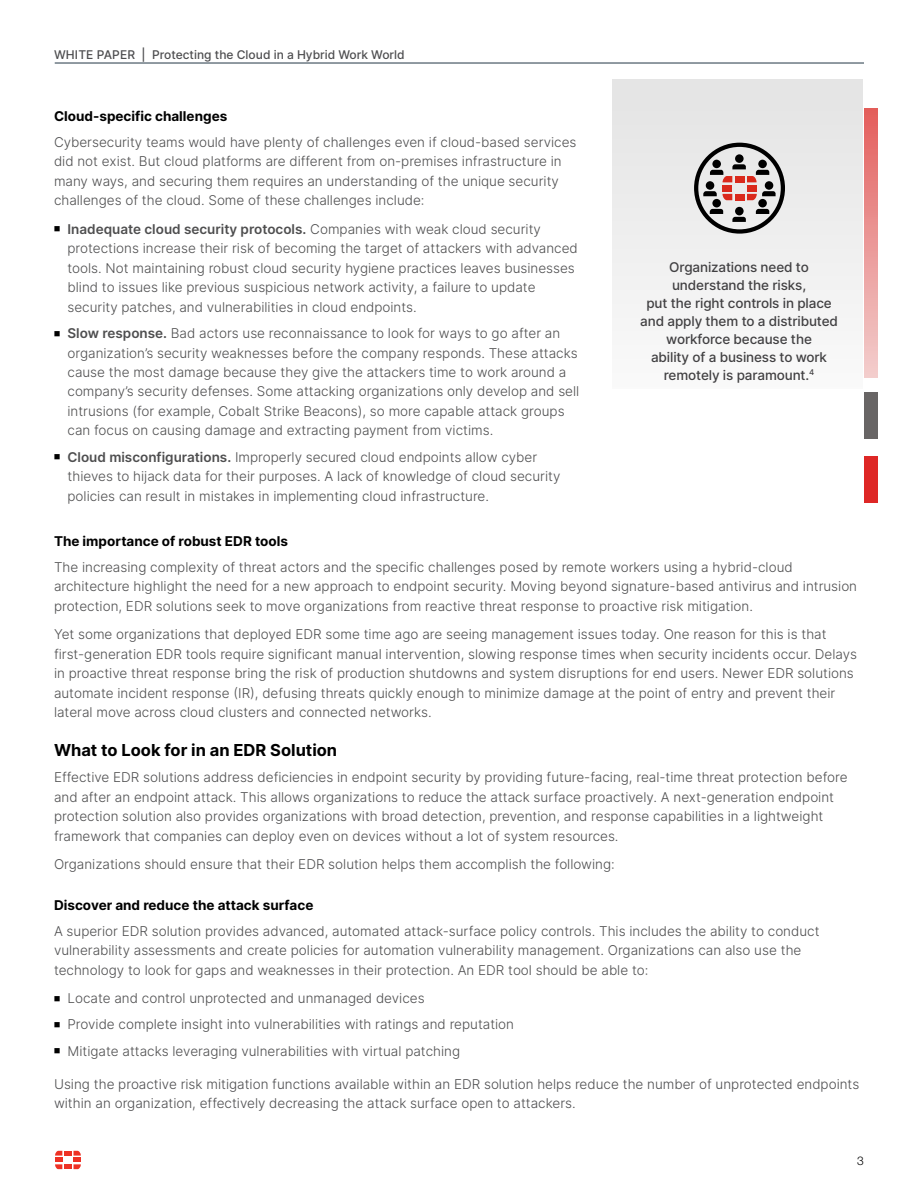
<style>
.page{position:relative;width:918px;height:1188px;background:#fff}
.page>*{position:absolute;margin:0;border:0;box-sizing:border-box;transform-origin:0 0}
.t1{font:700 16.5px "Inter";color:#000}
.t2{font:300 13.5px/19.5px "Inter";color:#4e4e4f}
.t3{font:300 13.5px/19.5px "Inter";color:#4d4d4f}
.t4{font:500 13.5px/18px "Inter";letter-spacing:-.01em;color:#414042;text-align:center}
.t5{font:700 13.5px "Inter";color:#000}
.t6{font:500 12px "Inter";color:#4d4d4f}
.t7{font:300 12px "Helvetica Neue LT Pro";color:#000}
.s1{color:#000}
.s2{font-weight:600}
</style>
<div class="page">
<hr style="left:55px;top:63px;width:809px;height:1px;background:#233746">
<div style="left:64px;top:1151px;width:8px;height:5px;background:#ee3124"></div>
<div style="left:64px;top:1164px;width:8px;height:5px;background:#ee3124"></div>
<svg style="left:55px;top:1151px;width:7px;height:18px"></svg>
<svg style="left:74px;top:1151px;width:7px;height:18px"></svg>
<div style="left:613px;top:79px;width:250px;height:310px;background:#f0f0f0"></div>
<svg style="left:694px;top:143px;width:91px;height:91px"></svg>
<img style="left:864px;top:108px;width:13px;height:269px">
<div style="left:864px;top:392px;width:13px;height:47px;background:#686565"></div>
<div style="left:864px;top:456px;width:13px;height:47px;background:#de2726"></div>
<p class="t6" style="left:54px;top:46px;width:352px">WHITE PAPER | Protecting the Cloud in a Hybrid Work World</p>
<p class="t5" style="left:54px;top:106px;width:175px">Cloud-specific challenges</p>
<p class="t2" style="left:54px;top:132px;width:524px">Cybersecurity teams would have plenty of challenges even if cloud-based services did not exist. But cloud platforms are different from on-premises infrastructure in many ways, and securing them requires an understanding of the unique security challenges of the cloud. Some of these challenges include:</p>
<p class="t2" style="left:68px;top:219px;width:512px;text-indent:-14px"><span class="s1">■</span> <span class="s2">Inadequate cloud security protocols.</span> Companies with weak cloud security protections increase their risk of becoming the target of attackers with advanced tools. Not maintaining robust cloud security hygiene practices leaves businesses blind to issues like previous suspicious network activity, a failure to update security patches, and vulnerabilities in cloud endpoints.</p>
<p class="t2" style="left:68px;top:323px;width:513px;text-indent:-14px"><span class="s1">■</span> <span class="s2">Slow response.</span> Bad actors use reconnaissance to look for ways to go after an organization’s security weaknesses before the company responds. These attacks cause the most damage because they give the attackers time to work around a company’s security defenses. Some attacking organizations only develop and sell intrusions (for example, Cobalt Strike Beacons), so more capable attack groups can focus on causing damage and extracting payment from victims.</p>
<p class="t2" style="left:68px;top:447px;width:494px;text-indent:-14px"><span class="s1">■</span> <span class="s2">Cloud misconfigurations.</span> Improperly secured cloud endpoints allow cyber thieves to hijack data for their purposes. A lack of knowledge of cloud security policies can result in mistakes in implementing cloud infrastructure.</p>
<p class="t5" style="left:54px;top:531px;width:236px">The importance of robust EDR tools</p>
<p class="t2" style="left:54px;top:557px;width:805px">The increasing complexity of threat actors and the specific challenges posed by remote workers using a hybrid-cloud architecture highlight the need for a new approach to endpoint security. Moving beyond signature-based antivirus and intrusion protection, EDR solutions seek to move organizations from reactive threat response to proactive risk mitigation.</p>
<p class="t2" style="left:54px;top:625px;width:805px">Yet some organizations that deployed EDR some time ago are seeing management issues today. One reason for this is that first-generation EDR tools require significant manual intervention, slowing response times when security incidents occur. Delays in proactive threat response bring the risk of production shutdowns and system disruptions for end users. Newer EDR solutions automate incident response (IR), defusing threats quickly enough to minimize damage at the point of entry and prevent their lateral move across cloud clusters and connected networks.</p>
<p class="t1" style="left:54px;top:738px;width:285px">What to Look for in an EDR Solution</p>
<p class="t2" style="left:54px;top:767px;width:795px">Effective EDR solutions address deficiencies in endpoint security by providing future-facing, real-time threat protection before and after an endpoint attack. This allows organizations to reduce the attack surface proactively. A next-generation endpoint protection solution also provides organizations with broad detection, prevention, and response capabilities in a lightweight framework that companies can deploy even on devices without a lot of system resources.</p>
<p class="t2" style="left:54px;top:854px;width:562px">Organizations should ensure that their EDR solution helps them accomplish the following:</p>
<p class="t5" style="left:54px;top:895px;width:261px">Discover and reduce the attack surface</p>
<p class="t2" style="left:54px;top:921px;width:767px">A superior EDR solution provides advanced, automated attack-surface policy controls. This includes the ability to conduct vulnerability assessments and create policies for automation vulnerability management. Organizations can also use the technology to look for gaps and weaknesses in their protection. An EDR tool should be able to:</p>
<p class="t2" style="left:54px;top:988px;width:372px"><span class="s1">■</span> Locate and control unprotected and unmanaged devices</p>
<p class="t2" style="left:54px;top:1015px;width:462px"><span class="s1">■</span> Provide complete insight into vulnerabilities with ratings and reputation</p>
<p class="t2" style="left:54px;top:1041px;width:408px"><span class="s1">■</span> Mitigate attacks leveraging vulnerabilities with virtual patching</p>
<p class="t3" style="left:54px;top:1074px;width:807px">Using the proactive risk mitigation functions available within an EDR solution helps reduce the number of unprotected endpoints within an organization, effectively decreasing the attack surface open to attackers.</p>
<p class="t4" style="left:640px;top:258px;width:199px">Organizations need to understand the risks,<br>put the right controls in place and apply them to a distributed workforce because the<br>ability of a business to work remotely is paramount.<sup>4</sup></p>
<p class="t7" style="left:857px;top:1154px;width:8px">3</p>
</div>
